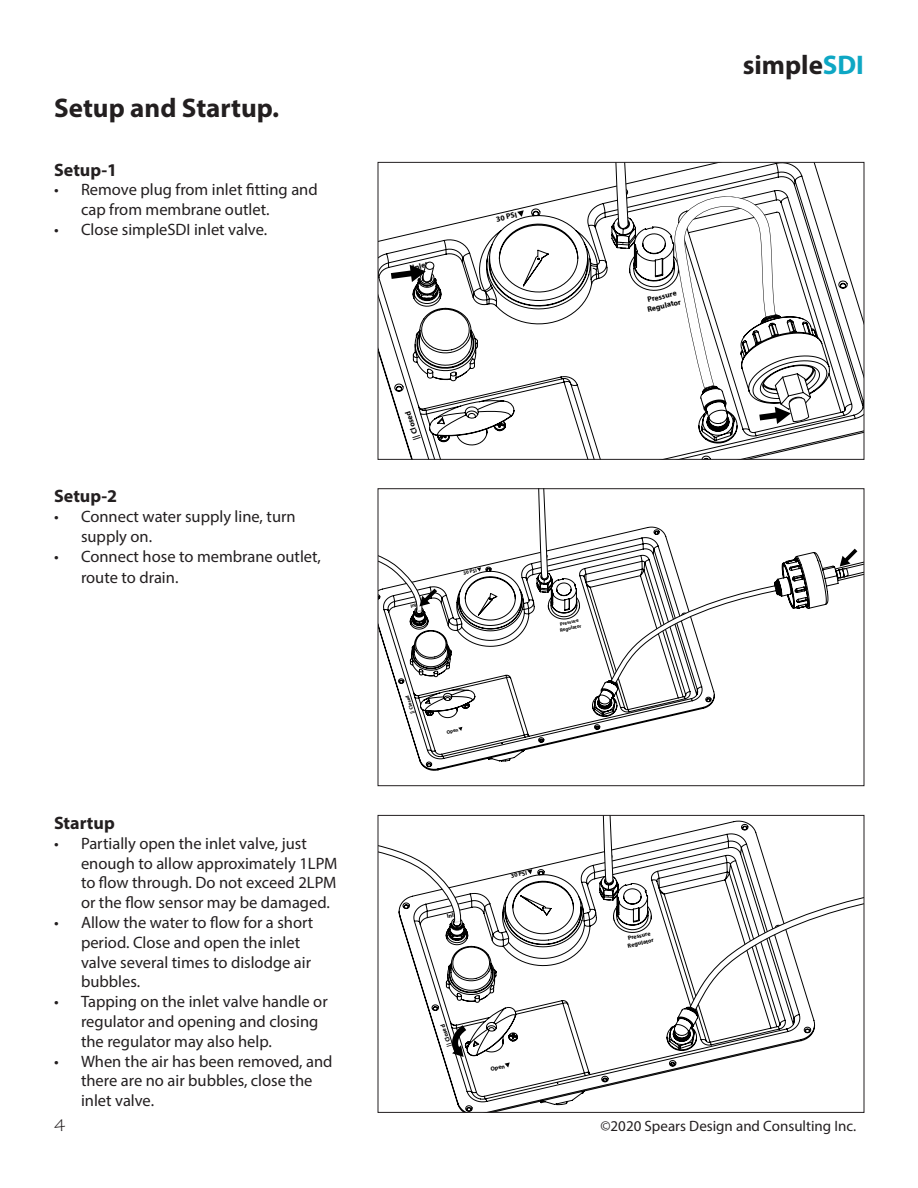
<style>
.page{position:relative;width:918px;height:1188px;background:#fff}
.page>*{position:absolute;margin:0;border:0;box-sizing:border-box;transform-origin:0 0}
.t1{font:700 27px "Myriad Pro";color:#231f20}
.t2{font:700 18px "Myriad Pro";color:#231f20}
.t3{font:18px "Tekton Pro";color:#231f20}
.t4{font:16.5px/19.8px "Myriad Pro";color:#231f20}
.t5{font:15px "Myriad Pro";color:#231f20}
.t6{font:700 7.8px/9.3px "Myriad Pro";color:#000}
.t7{font:700 6px/7.2px "Myriad Pro";color:#000}
.t8{font:700 4.95px/6px "Myriad Pro";color:#000}
.s1{color:#0ea7c4}
</style>
<div class="page">
<svg style="left:380px;top:164px;width:482px;height:294px"></svg>
<svg style="left:517px;top:210px;width:7px;height:7px"></svg>
<div style="left:426px;top:262px;width:8px;height:7px;background:#fff;border-radius:50%"></div>
<div style="left:426px;top:262px;width:8px;height:8px;border:1px solid #000;border-radius:50%"></div>
<svg style="left:674px;top:195px;width:102px;height:193px"></svg>
<svg style="left:592px;top:268px;width:5px;height:4px"></svg>
<svg style="left:614px;top:164px;width:15px;height:69px"></svg>
<svg style="left:385px;top:265px;width:49px;height:20px"></svg>
<svg style="left:753px;top:396px;width:56px;height:28px"></svg>
<div style="left:378px;top:162px;width:486px;height:298px;border:1px solid #231f20"></div>
<svg style="left:380px;top:527px;width:459px;height:244px"></svg>
<svg style="left:477px;top:567px;width:4px;height:4px"></svg>
<svg style="left:458px;top:727px;width:4px;height:4px"></svg>
<svg style="left:538px;top:490px;width:10px;height:92px"></svg>
<svg style="left:380px;top:539px;width:61px;height:73px"></svg>
<svg style="left:835px;top:545px;width:27px;height:36px"></svg>
<svg style="left:611px;top:585px;width:165px;height:99px"></svg>
<div style="left:378px;top:488px;width:486px;height:298px;border:1px solid #231f20"></div>
<svg style="left:403px;top:821px;width:413px;height:290px"></svg>
<svg style="left:527px;top:869px;width:5px;height:5px"></svg>
<svg style="left:505px;top:1062px;width:5px;height:5px"></svg>
<svg style="left:602px;top:817px;width:12px;height:70px"></svg>
<svg style="left:380px;top:835px;width:81px;height:95px"></svg>
<svg style="left:452px;top:1019px;width:21px;height:40px"></svg>
<svg style="left:690px;top:891px;width:172px;height:119px"></svg>
<div style="left:378px;top:815px;width:486px;height:298px;border:1px solid #231f20"></div>
<p class="t1" style="left:54px;top:91px;width:227px">Setup and Startup.</p>
<p class="t2" style="left:54px;top:158px;width:65px">Setup-1</p>
<p class="t4" style="left:81px;top:180px;width:238px;text-indent:-27px">• Remove plug from inlet fitting and cap from membrane outlet.</p>
<p class="t4" style="left:54px;top:219px;width:215px">• Close simpleSDI inlet valve.</p>
<p class="t2" style="left:54px;top:484px;width:65px">Setup-2</p>
<p class="t4" style="left:81px;top:506px;width:216px;text-indent:-27px">• Connect water supply line, turn supply on.</p>
<p class="t4" style="left:81px;top:545px;width:241px;line-height:21.6px;text-indent:-27px">• Connect hose to membrane outlet, route to drain.</p>
<p class="t2" style="left:54px;top:811px;width:62px">Startup</p>
<p class="t4" style="left:81px;top:833px;width:258px;text-indent:-27px">• Partially open the inlet valve, just enough to allow approximately 1LPM to flow through. Do not exceed 2LPM or the flow sensor may be damaged.</p>
<p class="t4" style="left:81px;top:912px;width:234px;text-indent:-27px">• Allow the water to flow for a short period. Close and open the inlet valve several times to dislodge air bubbles.</p>
<p class="t4" style="left:81px;top:991px;width:248px;text-indent:-27px">• Tapping on the inlet valve handle or regulator and opening and closing the regulator may also help.</p>
<p class="t4" style="left:81px;top:1051px;width:253px;text-indent:-27px">• When the air has been removed, and there are no air bubbles, close the inlet valve.</p>
<p class="t6" style="left:412px;top:263px;width:17px;rotate:-13deg">Inlet</p>
<p class="t6" style="left:495px;top:214px;width:23px;rotate:-13deg">30 PSI</p>
<p class="t6" style="left:412px;top:441px;width:31px;rotate:-108deg">|| Closed</p>
<p class="t8" style="left:410px;top:603px;width:12px;rotate:-13deg">Inlet</p>
<p class="t8" style="left:463px;top:570px;width:15px;rotate:-13deg">30 PSI</p>
<p class="t8" style="left:410px;top:714px;width:20px;rotate:-108deg">|| Closed</p>
<p class="t8" style="left:446px;top:729px;width:14px;rotate:-13deg">Open</p>
<p class="t8" style="left:558px;top:622px;width:23px;rotate:-13deg">Pressure<br>Regulator</p>
<p class="t6" style="left:644px;top:295px;width:36px;rotate:-13deg">Pressure<br>Regulator</p>
<p class="t7" style="left:446px;top:912px;width:14px;rotate:-13deg">Inlet</p>
<p class="t7" style="left:510px;top:872px;width:18px;rotate:-13deg">30 PSI</p>
<p class="t7" style="left:446px;top:1047px;width:24px;rotate:-108deg">|| Closed</p>
<p class="t7" style="left:490px;top:1065px;width:16px;rotate:-13deg">Open</p>
<p class="t7" style="left:625px;top:935px;width:28px;rotate:-13deg">Pressure<br>Regulator</p>
<h1 class="t1" style="left:743px;top:48px;width:123px">simple<span class="s1">SDI</span></h1>
<p class="t3" style="left:54px;top:1116px;width:13px">4</p>
<p class="t5" style="left:600px;top:1117px;width:257px">©2020 Spears Design and Consulting Inc.</p>
</div>
